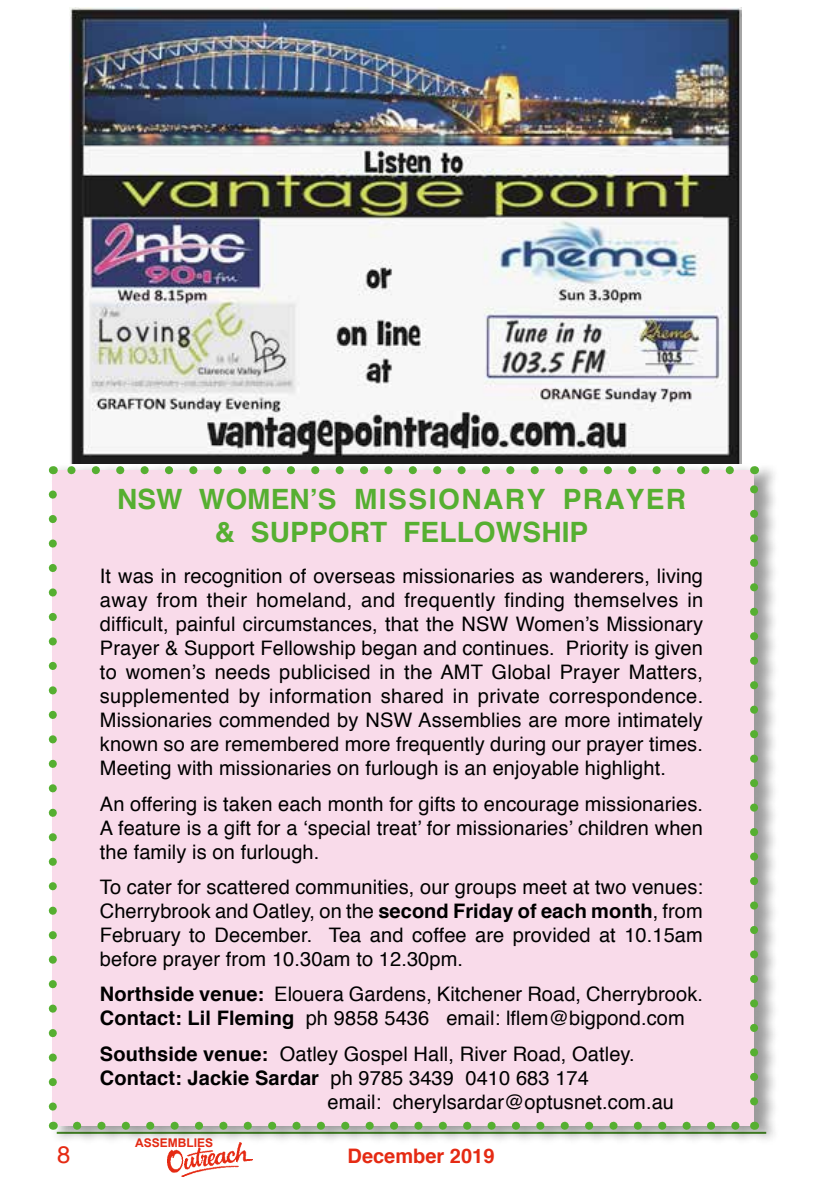
<style>
.page{position:relative;width:823px;height:1191px;background:#fff}
.page>*{position:absolute;margin:0;border:0;box-sizing:border-box;transform-origin:0 0}
.t1{font:700 28px/33.6px "Helvetica";letter-spacing:.005em;color:#56af31;text-align:center}
.t2{font:24px "Helvetica";color:#e52a13}
.t3{font:20px/24px "Helvetica";letter-spacing:.005em;color:#000;text-align:justify}
.t4{font:700 20px "Helvetica";letter-spacing:.005em;color:#000}
.t5{font:700 20px "Helvetica";color:#e52a13}
.t6{font:700 12px "Arial";color:#e52a13}
.s1{font-weight:700}
.s2{font-weight:400}
</style>
<div class="page">
<img style="left:167px;top:1145px;width:85px;height:31px">
<div style="left:50px;top:461px;width:728px;height:684px;background:#000;opacity:.4"></div>
<div style="left:53px;top:470px;width:700px;height:655px;background:#f9dbea"></div>
<svg style="left:49px;top:494px;width:8px;height:619px"></svg>
<svg style="left:77px;top:1121px;width:664px;height:8px"></svg>
<svg style="left:750px;top:482px;width:7px;height:619px"></svg>
<svg style="left:65px;top:466px;width:664px;height:8px"></svg>
<img style="left:70px;top:8px;width:671px;height:456px">
<h1 class="t1" style="left:117px;top:482px;width:570px">NSW WOMEN’S MISSIONARY PRAYER &amp; SUPPORT FELLOWSHIP</h1>
<p class="t3" style="left:100px;top:565px;width:604px">It was in recognition of overseas missionaries as wanderers, living away from their homeland, and frequently finding themselves in difficult, painful circumstances, that the NSW Women’s Missionary Prayer &amp; Support Fellowship began and continues. Priority is given to women’s needs publicised in the AMT Global Prayer Matters, supplemented by information shared in private correspondence.<br>Missionaries commended by NSW Assemblies are more intimately known so are remembered more frequently during our prayer times.<br>Meeting with missionaries on furlough is an enjoyable highlight.</p>
<p class="t3" style="left:100px;top:792px;width:604px">An offering is taken each month for gifts to encourage missionaries.<br>A feature is a gift for a ‘special treat’ for missionaries’ children when the family is on furlough.</p>
<p class="t3" style="left:100px;top:875px;width:604px">To cater for scattered communities, our groups meet at two venues:<br>Cherrybrook and Oatley, on the <span class="s1">second Friday of each month</span>, from February to December. Tea and coffee are provided at 10.15am before prayer from 10.30am to 12.30pm.</p>
<p class="t3" style="left:100px;top:983px;width:604px"><span class="s1">Northside venue:</span> Elouera Gardens, Kitchener Road, Cherrybrook.<br><span class="s1">Contact: Lil Fleming</span> ph 9858 5436 email: lflem@bigpond.com</p>
<p class="t3" style="left:100px;top:1042px;width:536px"><span class="s1">Southside venue:</span> Oatley Gospel Hall, River Road, Oatley.</p>
<p class="t4" style="left:100px;top:1061px;width:490px">Contact: Jackie Sardar <span class="s2">ph 9785 3439 0410 683 174</span></p>
<p class="t3" style="left:327px;top:1090px;width:348px">email: cherylsardar@optusnet.com.au</p>
<p class="t6" style="left:135px;top:1135px;width:80px">ASSEMBLIES</p>
<p class="t2" style="left:57px;top:1135px;width:15px">8</p>
<p class="t5" style="left:347px;top:1139px;width:148px">December 2019</p>
</div>
